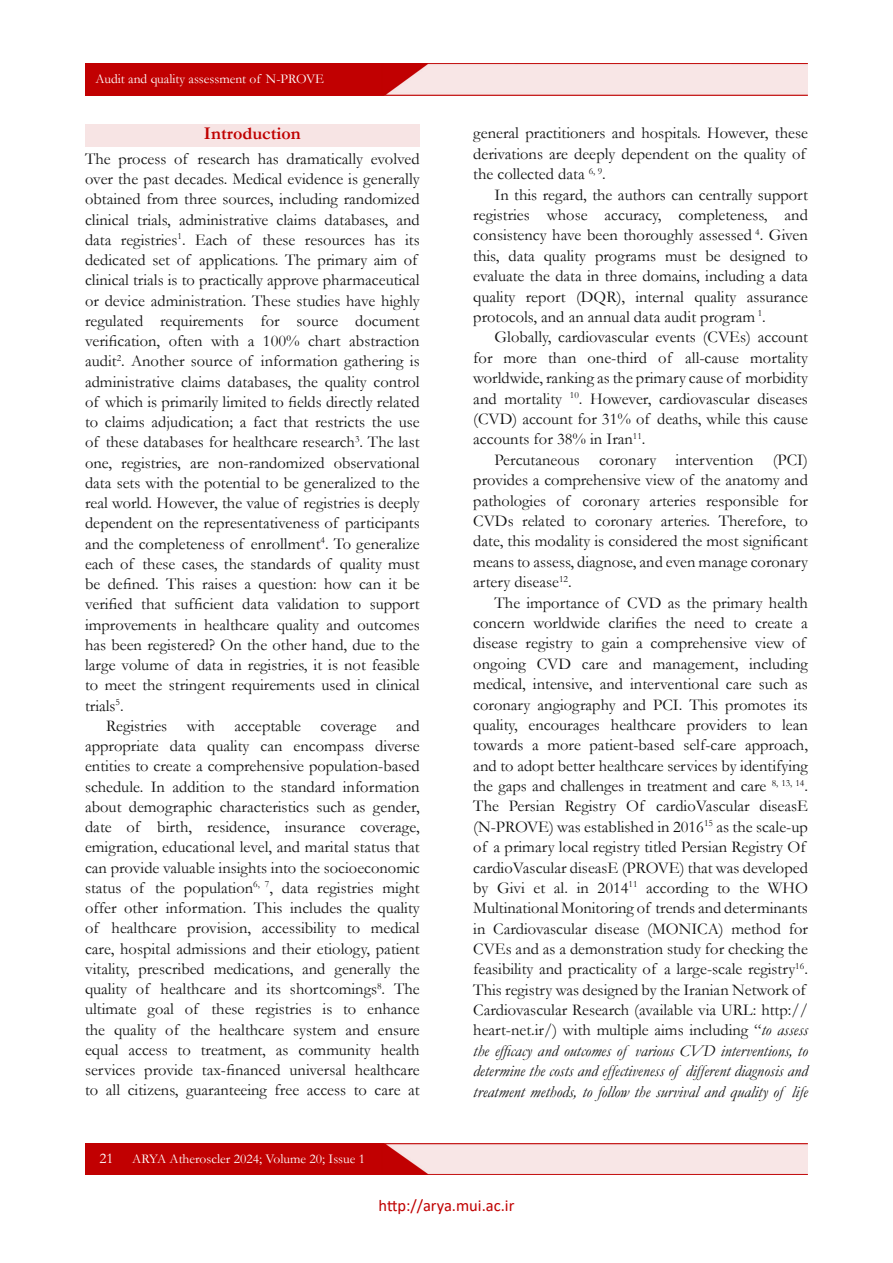
<style>
.page{position:relative;width:893px;height:1263px;background:#fff}
.page>*{position:absolute;margin:0;border:0;box-sizing:border-box;transform-origin:0 0}
.t1{font:700 18px "Garamond";color:#c00000}
.t2{font:16.5px/20.2px "Garamond";color:#111;text-align:justify}
.t3{font:16.5px "Calibri";color:#c00000}
.t4{font:15px "Garamond";color:#fff}
.t5{font:13.5px "Garamond";color:#fff}
.s1{font-style:italic}
</style>
<div class="page">
<img style="left:85px;top:1143px;width:723px;height:32px">
<img style="left:85px;top:64px;width:723px;height:32px">
<div style="left:85px;top:125px;width:335px;height:22px;background:#f7e4e4"></div>
<p class="t5" style="left:96px;top:70px;width:230px">Audit and quality assessment of N-PROVE</p>
<p class="t1" style="left:204px;top:121px;width:98px">Introduction</p>
<p class="t2" style="left:85px;top:148px;width:336px;text-align:left">The process of research has dramatically evolved over the past decades. Medical evidence is generally obtained from three sources, including randomized clinical trials, administrative claims databases, and data registries<sup>1</sup>. Each of these resources has its dedicated set of applications. The primary aim of clinical trials is to practically approve pharmaceutical or device administration. These studies have highly regulated requirements for source document verification, often with a 100% chart abstraction audit<sup>2</sup>. Another source of information gathering is administrative claims databases, the quality control of which is primarily limited to fields directly related to claims adjudication; a fact that restricts the use of these databases for healthcare research<sup>3</sup>. The last one, registries, are non-randomized observational data sets with the potential to be generalized to the real world. However, the value of registries is deeply dependent on the representativeness of participants and the completeness of enrollment<sup>4</sup>. To generalize each of these cases, the standards of quality must be defined. This raises a question: how can it be verified that sufficient data validation to support improvements in healthcare quality and outcomes has been registered? On the other hand, due to the large volume of data in registries, it is not feasible to meet the stringent requirements used in clinical trials<sup>5</sup>.</p>
<p class="t2" style="left:85px;top:715px;width:336px;text-indent:21px">Registries with acceptable coverage and appropriate data quality can encompass diverse entities to create a comprehensive population-based schedule. In addition to the standard information about demographic characteristics such as gender, date of birth, residence, insurance coverage, emigration, educational level, and marital status that can provide valuable insights into the socioeconomic status of the population<sup>6,</sup> <sup>7</sup>, data registries might offer other information. This includes the quality of healthcare provision, accessibility to medical care, hospital admissions and their etiology, patient vitality, prescribed medications, and generally the quality of healthcare and its shortcomings<sup>8</sup>. The ultimate goal of these registries is to enhance the quality of the healthcare system and ensure equal access to treatment, as community health services provide tax-financed universal healthcare to all citizens, guaranteeing free access to care at</p>
<p class="t4" style="left:99px;top:1148px;width:16px">21</p>
<p class="t5" style="left:132px;top:1149px;width:234px">ARYA Atheroscler 2024; Volume 20; Issue 1</p>
<p class="t2" style="left:473px;top:123px;width:336px;text-align:left">general practitioners and hospitals. However, these derivations are deeply dependent on the quality of the collected data <sup>6,</sup> <sup>9</sup>.</p>
<p class="t2" style="left:473px;top:184px;width:336px;text-indent:21px">In this regard, the authors can centrally support registries whose accuracy, completeness, and consistency have been thoroughly assessed <sup>4</sup>. Given this, data quality programs must be designed to evaluate the data in three domains, including a data quality report (DQR), internal quality assurance protocols, and an annual data audit program <sup>1</sup>.</p>
<p class="t2" style="left:473px;top:327px;width:336px;text-indent:21px">Globally, cardiovascular events (CVEs) account for more than one-third of all-cause mortality worldwide, ranking as the primary cause of morbidity and mortality <sup>10</sup>. However, cardiovascular diseases (CVD) account for 31% of deaths, while this cause accounts for 38% in Iran<sup>11</sup>.</p>
<p class="t2" style="left:473px;top:449px;width:336px;text-indent:21px">Percutaneous coronary intervention (PCI) provides a comprehensive view of the anatomy and pathologies of coronary arteries responsible for CVDs related to coronary arteries. Therefore, to date, this modality is considered the most significant means to assess, diagnose, and even manage coronary artery disease<sup>12</sup>.</p>
<p class="t2" style="left:473px;top:592px;width:336px;text-align:left;text-indent:21px">The importance of CVD as the primary health concern worldwide clarifies the need to create a disease registry to gain a comprehensive view of ongoing CVD care and management, including medical, intensive, and interventional care such as coronary angiography and PCI. This promotes its quality, encourages healthcare providers to lean towards a more patient-based self-care approach, and to adopt better healthcare services by identifying the gaps and challenges in treatment and care <sup>8,</sup> <sup>13,</sup> <sup>14</sup>.<br>The Persian Registry Of cardioVascular diseasE (N-PROVE) was established in 2016<sup>15</sup> as the scale-up of a primary local registry titled Persian Registry Of cardioVascular diseasE (PROVE) that was developed by Givi et al. in 2014<sup>11</sup> according to the WHO Multinational Monitoring of trends and determinants in Cardiovascular disease (MONICA) method for CVEs and as a demonstration study for checking the feasibility and practicality of a large-scale registry<sup>16</sup>.<br>This registry was designed by the Iranian Network of Cardiovascular Research (available via URL: http:// heart-net.ir/) with multiple aims including “<span class="s1">to assess the efficacy and outcomes of various CVD interventions, to determine the costs and effectiveness of different diagnosis and treatment methods, to follow the survival and quality of life</span></p>
<p class="t3" style="left:378px;top:1194px;width:137px">http://arya.mui.ac.ir</p>
</div>
